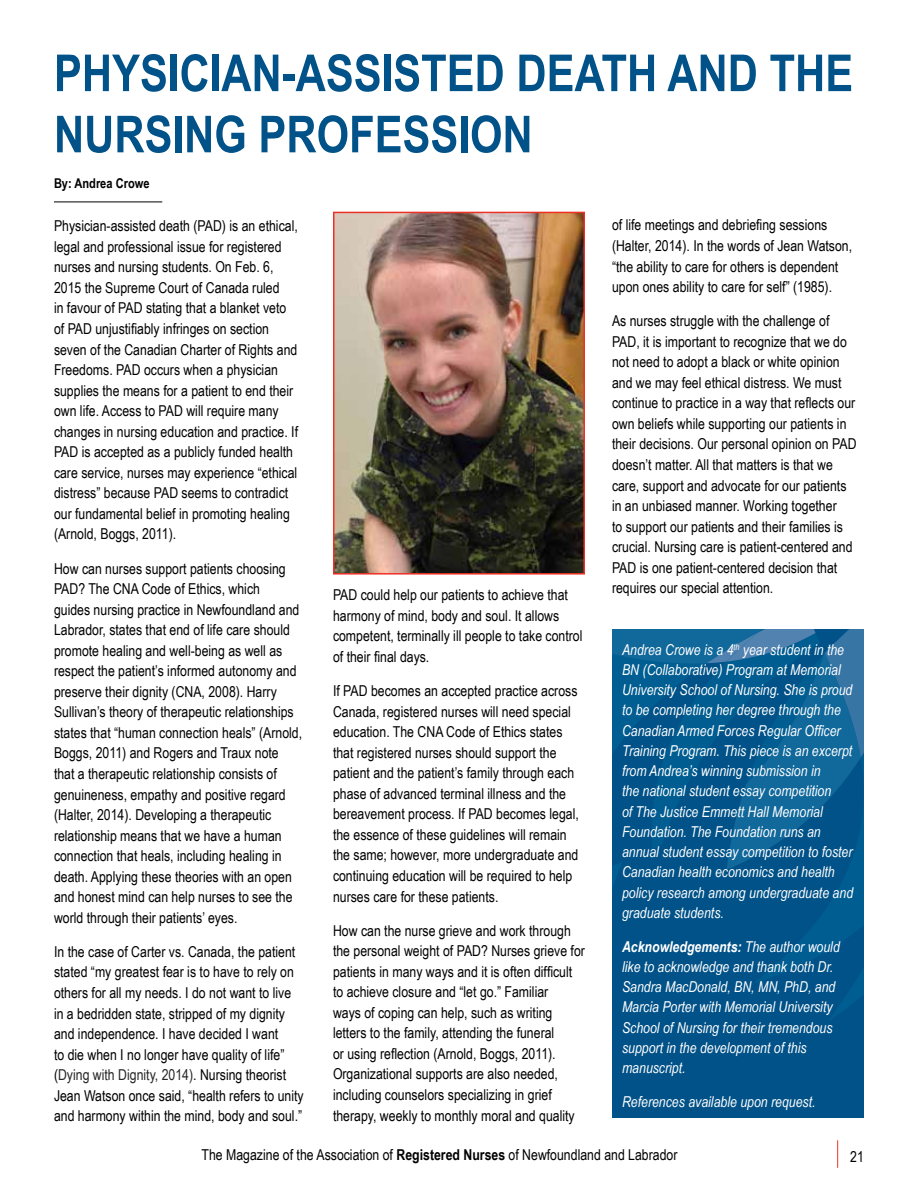
<style>
.page{position:relative;width:918px;height:1188px;background:#fff}
.page>*{position:absolute;margin:0;border:0;box-sizing:border-box;transform-origin:0 0}
.t1{font:700 51px/61.2px "Arial Narrow";color:#005288}
.t2{font:15px/20.5px "Arial Narrow";color:#000}
.t3{font:italic 15px/20.2px "Arial Narrow";color:#fff}
.t4{font:700 13.5px "Arial Narrow";color:#000}
.s1{color:#262626}
.s2{font-weight:700}
</style>
<div class="page">
<svg style="left:837px;top:1140px;width:1px;height:28px"></svg>
<div style="left:612px;top:629px;width:252px;height:489px;background:#005288"></div>
<svg style="left:612px;top:629px;width:252px;height:389px"></svg>
<hr style="left:54px;top:202px;width:108px;height:1px;background:#000">
<img style="left:336px;top:215px;width:246px;height:357px">
<div style="left:333px;top:212px;width:252px;height:363px;border:2px solid #ee3124"></div>
<h1 class="t1" style="left:54px;top:40px;width:801px">PHYSICIAN-ASSISTED DEATH AND THE<br>NURSING PROFESSION</h1>
<p class="t4" style="left:54px;top:173px;width:97px">By: Andrea Crowe</p>
<p class="t2" style="left:54px;top:215px;width:246px">Physician-assisted death (PAD) is an ethical, legal and professional issue for registered nurses and nursing students. On Feb. 6, 2015 the Supreme Court of Canada ruled<br>in favour of PAD stating that a blanket veto of PAD unjustifiably infringes on section seven of the Canadian Charter of Rights and Freedoms. PAD occurs when a physician supplies the means for a patient to end their own life. Access to PAD will require many changes in nursing education and practice. If PAD is accepted as a publicly funded health care service, nurses may experience “ethical distress” because PAD seems to contradict our fundamental belief in promoting healing (Arnold, Boggs, 2011).</p>
<p class="t2" style="left:54px;top:557px;width:250px">How can nurses support patients choosing PAD? The CNA Code of Ethics, which<br>guides nursing practice in Newfoundland and Labrador, states that end of life care should promote healing and well-being as well as respect the patient’s informed autonomy and preserve their dignity (CNA, 2008). Harry Sullivan’s theory of therapeutic relationships states that “human connection heals” (Arnold, Boggs, 2011) and Rogers and Traux note that a therapeutic relationship consists of genuineness, empathy and positive regard (Halter, 2014). Developing a therapeutic relationship means that we have a human connection that heals, including healing in death. Applying these theories with an open and honest mind can help nurses to see the world through their patients’ eyes.</p>
<p class="t2" style="left:54px;top:941px;width:251px">In the case of Carter vs. Canada, the patient stated “my greatest fear is to have to rely on others for all my needs. I do not want to live in a bedridden state, stripped of my dignity and independence. I have decided I want<br>to die when I no longer have quality of life” (<span class="s1">Dying with Dignity, 2014)</span>. Nursing theorist Jean Watson once said, “health refers to unity and harmony within the mind, body and soul.”</p>
<p class="t2" style="left:333px;top:584px;width:251px">PAD could help our patients to achieve that harmony of mind, body and soul. It allows competent, terminally ill people to take control of their final days.</p>
<p class="t2" style="left:333px;top:680px;width:247px">If PAD becomes an accepted practice across Canada, registered nurses will need special education. The CNA Code of Ethics states that registered nurses should support the patient and the patient’s family through each phase of advanced terminal illness and the bereavement process. If PAD becomes legal, the essence of these guidelines will remain the same; however, more undergraduate and continuing education will be required to help nurses care for these patients.</p>
<p class="t2" style="left:333px;top:919px;width:253px">How can the nurse grieve and work through the personal weight of PAD? Nurses grieve for patients in many ways and it is often difficult to achieve closure and “let go.” Familiar<br>ways of coping can help, such as writing letters to the family, attending the funeral<br>or using reflection (Arnold, Boggs, 2011).<br>Organizational supports are also needed, including counselors specializing in grief therapy, weekly to monthly moral and quality</p>
<p class="t2" style="left:612px;top:214px;width:242px">of life meetings and debriefing sessions (Halter, 2014). In the words of Jean Watson, “the ability to care for others is dependent upon ones ability to care for self” (1985).</p>
<p class="t2" style="left:612px;top:310px;width:246px">As nurses struggle with the challenge of PAD, it is important to recognize that we do not need to adopt a black or white opinion and we may feel ethical distress. We must continue to practice in a way that reflects our own beliefs while supporting our patients in their decisions. Our personal opinion on PAD doesn’t matter. All that matters is that we care, support and advocate for our patients in an unbiased manner. Working together<br>to support our patients and their families is crucial. Nursing care is patient-centered and PAD is one patient-centered decision that requires our special attention.</p>
<p class="t3" style="left:622px;top:639px;width:233px">Andrea Crowe is a 4<sup>th</sup> year student in the BN (Collaborative) Program at Memorial University School of Nursing. She is proud to be completing her degree through the Canadian Armed Forces Regular Officer Training Program. This piece is an excerpt from Andrea’s winning submission in<br>the national student essay competition<br>of The Justice Emmett Hall Memorial Foundation. The Foundation runs an annual student essay competition to foster Canadian health economics and health policy research among undergraduate and graduate students.</p>
<p class="t3" style="left:622px;top:936px;width:219px"><span class="s2">Acknowledgements:</span> The author would like to acknowledge and thank both Dr.<br>Sandra MacDonald, BN, MN, PhD, and Marcia Porter with Memorial University School of Nursing for their tremendous support in the development of this manuscript.</p>
<p class="t3" style="left:622px;top:1091px;width:195px">References available upon request.</p>
<p class="t2" style="left:202px;top:1144px;width:477px">The Magazine of the Association of <span class="s2">Registered Nurses</span> of Newfoundland and Labrador</p>
<p class="t2" style="left:850px;top:1146px;width:15px">21</p>
</div>
